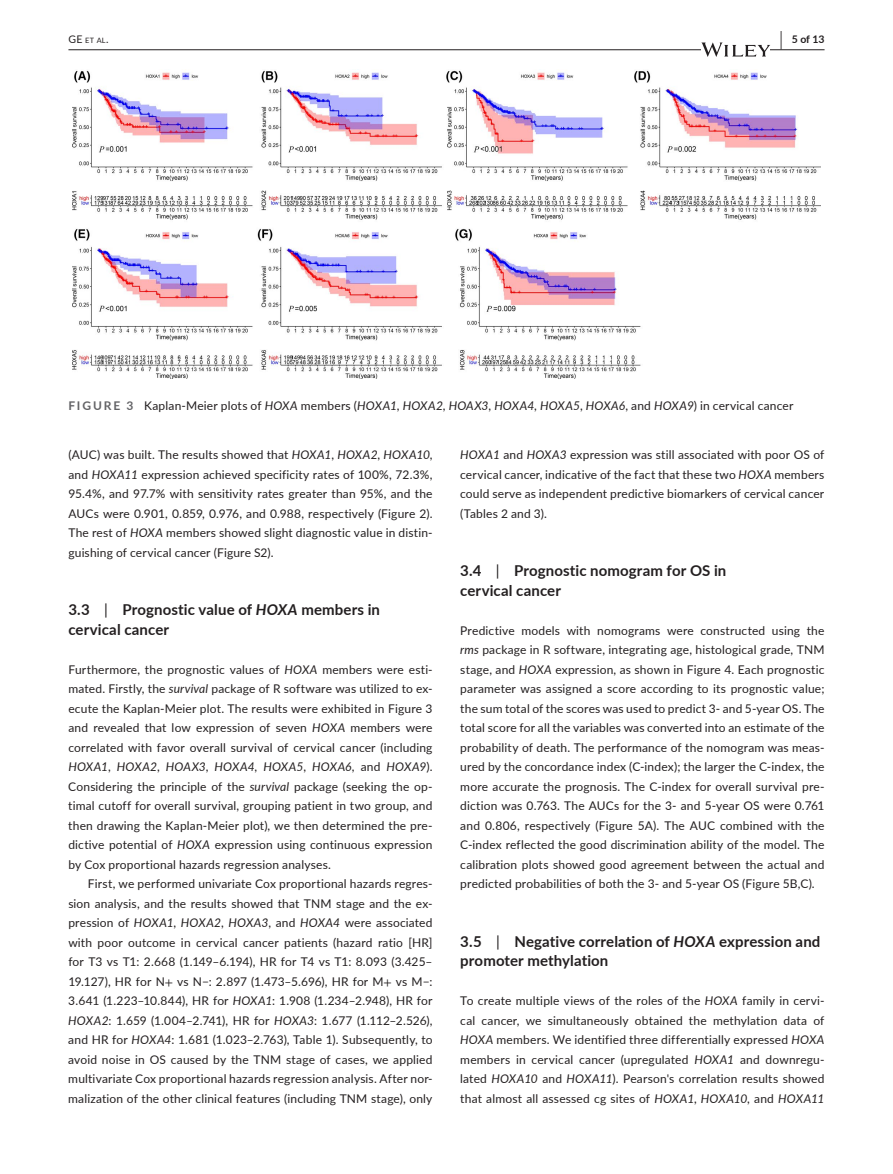
<style>
.page{position:relative;width:893px;height:1174px;background:#fff}
.page>*{position:absolute;margin:0;border:0;box-sizing:border-box;transform-origin:0 0}
.t1{font:700 15px/19.5px "Lato";letter-spacing:.005em;color:#231f20}
.t2{font:12px/19.5px "Lato";letter-spacing:.015em;color:#231f20;text-align:justify}
.t3{font:700 10.5px "Lato";color:#231f20}
.t4{font:7.35px "Lato";color:#231f20}
.s1{font-size:10.5px}
.s2{font-size:19.5px}
.s3{font-weight:700;color:#636366}
.s4{font-style:italic}
.s5{font-weight:400}
.s6{font-family:"STIX"}
</style>
<div class="page">
<hr style="left:68px;top:49px;width:756px;height:1px;background:#231f20">
<svg style="left:701px;top:42px;width:69px;height:15px"></svg>
<img style="left:72px;top:70px;width:749px;height:308px">
<p class="t4" style="left:68px;top:35px;width:42px"><span class="s1">GE</span> et al<span class="s1">.</span></p>
<p class="t3" style="left:780px;top:31px;width:46px"><span class="s2">|</span> 5 of 13</p>
<p class="t2" style="left:68px;top:395px;width:726px"><span class="s3">FIGURE 3</span> Kaplan-Meier plots of <span class="s4">HOXA</span> members (<span class="s4">HOXA1</span>, <span class="s4">HOXA2</span>, <span class="s4">HOAX3</span>, <span class="s4">HOXA4</span>, <span class="s4">HOXA5</span>, <span class="s4">HOXA6</span>, and <span class="s4">HOXA9</span>) in cervical cancer</p>
<p class="t2" style="left:68px;top:444px;width:366px">(AUC) was built. The results showed that <span class="s4">HOXA1</span>, <span class="s4">HOXA2</span>, <span class="s4">HOXA10</span>, and <span class="s4">HOXA11</span> expression achieved specificity rates of 100%, 72.3%, 95.4%, and 97.7% with sensitivity rates greater than 95%, and the AUCs were 0.901, 0.859, 0.976, and 0.988, respectively (Figure 2).<br>The rest of <span class="s4">HOXA</span> members showed slight diagnostic value in distin&shy;guishing of cervical cancer (Figure S2).</p>
<p class="t1" style="left:68px;top:599px;width:313px">3.3 <span class="s5">|</span> Prognostic value of <span class="s4">HOXA</span> members in cervical cancer</p>
<p class="t2" style="left:68px;top:659px;width:366px">Furthermore, the prognostic values of <span class="s4">HOXA</span> members were esti&shy;mated. Firstly, the <span class="s4">survival</span> package of R software was utilized to ex&shy;ecute the Kaplan-Meier plot. The results were exhibited in Figure 3 and revealed that low expression of seven <span class="s4">HOXA</span> members were correlated with favor overall survival of cervical cancer (including <span class="s4">HOXA1</span>, <span class="s4">HOXA2</span>, <span class="s4">HOAX3</span>, <span class="s4">HOXA4</span>, <span class="s4">HOXA5</span>, <span class="s4">HOXA6</span>, and <span class="s4">HOXA9</span>).<br>Considering the principle of the <span class="s4">survival</span> package (seeking the op&shy;timal cutoff for overall survival, grouping patient in two group, and then drawing the Kaplan-Meier plot), we then determined the pre&shy;dictive potential of <span class="s4">HOXA</span> expression using continuous expression by Cox proportional hazards regression analyses.</p>
<p class="t2" style="left:68px;top:873px;width:366px;text-indent:20px">First, we performed univariate Cox proportional hazards regres&shy;sion analysis, and the results showed that TNM stage and the ex&shy;pression of <span class="s4">HOXA1</span>, <span class="s4">HOXA2</span>, <span class="s4">HOXA3</span>, and <span class="s4">HOXA4</span> were associated with poor outcome in cervical cancer patients (hazard ratio [HR] for T3 vs T1: 2.668 (1.149–6.194), HR for T4 vs T1: 8.093 (3.425– 19.127), HR for N<span class="s6">+</span> vs N−: 2.897 (1.473–5.696), HR for M<span class="s6">+</span> vs M−:<br>3.641 (1.223–10.844), HR for <span class="s4">HOXA1</span>: 1.908 (1.234–2.948), HR for <span class="s4">HOXA2</span>: 1.659 (1.004–2.741), HR for <span class="s4">HOXA3</span>: 1.677 (1.112–2.526), and HR for <span class="s4">HOXA4</span>: 1.681 (1.023–2.763), Table 1). Subsequently, to avoid noise in OS caused by the TNM stage of cases, we applied multivariate Cox proportional hazards regression analysis. After nor&shy;malization of the other clinical features (including TNM stage), only</p>
<p class="t2" style="left:460px;top:444px;width:366px"><span class="s4">HOXA1</span> and <span class="s4">HOXA3</span> expression was still associated with poor OS of cervical cancer, indicative of the fact that these two <span class="s4">HOXA</span> members could serve as independent predictive biomarkers of cervical cancer (Tables 2 and 3).</p>
<p class="t1" style="left:460px;top:560px;width:268px">3.4 <span class="s5">|</span> Prognostic nomogram for OS in cervical cancer</p>
<p class="t2" style="left:460px;top:620px;width:366px">Predictive models with nomograms were constructed using the <span class="s4">rms</span> package in R software, integrating age, histological grade, TNM stage, and <span class="s4">HOXA</span> expression, as shown in Figure 4. Each prognostic parameter was assigned a score according to its prognostic value; the sum total of the scores was used to predict 3- and 5-year OS. The total score for all the variables was converted into an estimate of the probability of death. The performance of the nomogram was meas&shy;ured by the concordance index (C-index); the larger the C-index, the more accurate the prognosis. The C-index for overall survival pre&shy;diction was 0.763. The AUCs for the 3- and 5-year OS were 0.761 and 0.806, respectively (Figure 5A). The AUC combined with the C-index reflected the good discrimination ability of the model. The calibration plots showed good agreement between the actual and predicted probabilities of both the 3- and 5-year OS (Figure 5B,C).</p>
<p class="t1" style="left:460px;top:931px;width:362px">3.5 <span class="s5">|</span> Negative correlation of <span class="s4">HOXA</span> expression and promoter methylation</p>
<p class="t2" style="left:460px;top:990px;width:366px">To create multiple views of the roles of the <span class="s4">HOXA</span> family in cervi&shy;cal cancer, we simultaneously obtained the methylation data of <span class="s4">HOXA</span> members. We identified three differentially expressed <span class="s4">HOXA </span>members in cervical cancer (upregulated <span class="s4">HOXA1</span> and downregu&shy;lated <span class="s4">HOXA10</span> and <span class="s4">HOXA11</span>). Pearson's correlation results showed that almost all assessed cg sites of <span class="s4">HOXA1, HOXA10</span>, and <span class="s4">HOXA11</span></p>
</div>
